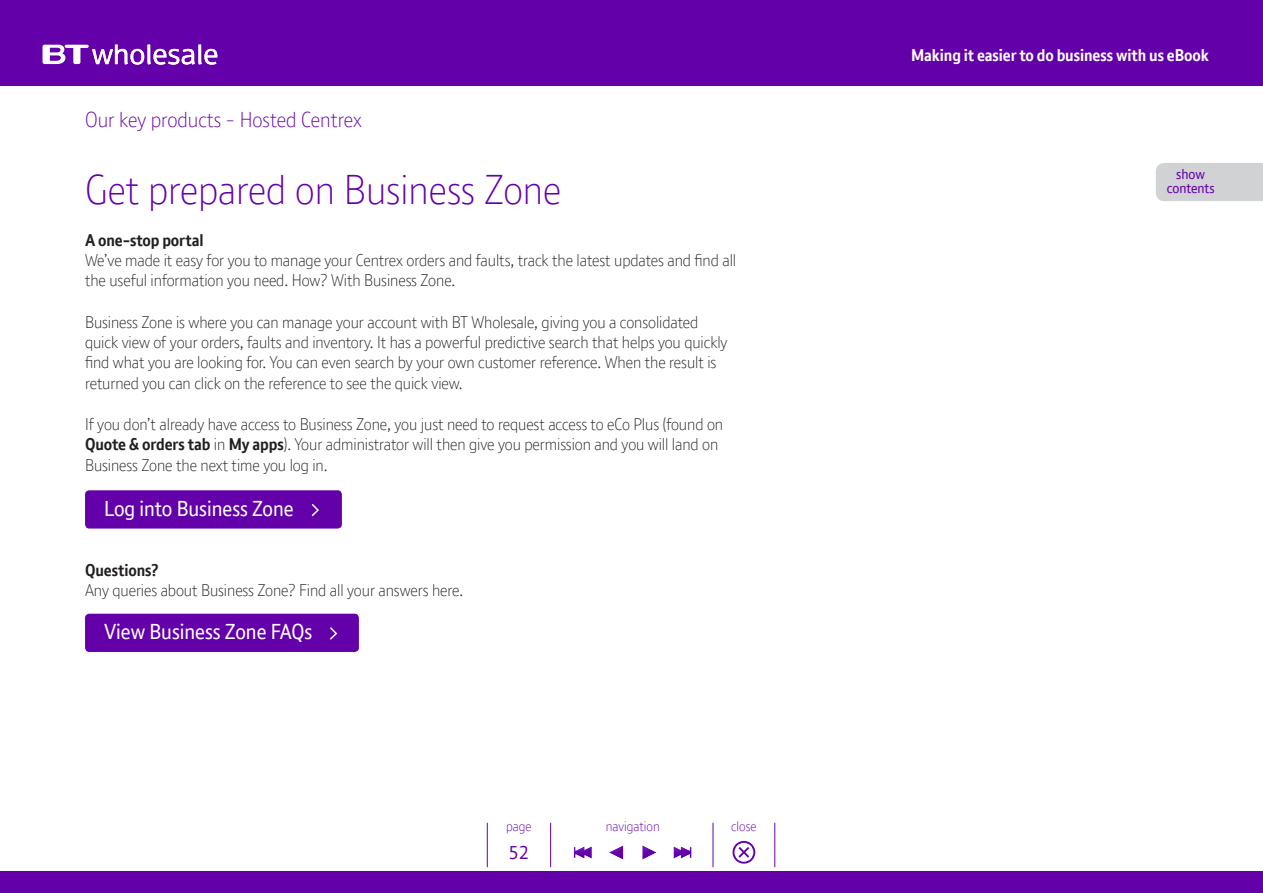
<style>
.page{position:relative;width:1263px;height:893px;background:#fff}
.page>*{position:absolute;margin:0;border:0;box-sizing:border-box;transform-origin:0 0}
.t1{font:300 40.5px "BT Font";color:#6400aa}
.t2{font:21px "BT Font";color:#fff}
.t3{font:300 21px "BT Font";color:#6400aa}
.t4{font:18px "BT Font";color:#6400aa}
.t5{font:300 16.5px/20.2px "BT Font";letter-spacing:-.005em;color:#231f20}
.t6{font:700 16.5px "BT Font";letter-spacing:-.005em;color:#fff}
.t7{font:700 16.5px "BT Font";letter-spacing:-.005em;color:#231f20}
.t8{font:13.8px/13.8px "BT Font";color:#6400aa;text-align:center}
.t9{font:300 13.5px "BT Font";color:#6400aa}
.s1{font-weight:700}
</style>
<div class="page">
<div style="left:85px;top:490px;width:257px;height:39px;background:#6400aa;border-radius:4px"></div>
<svg style="left:311px;top:504px;width:8px;height:13px"></svg>
<div style="left:85px;top:614px;width:274px;height:38px;background:#6400aa;border-radius:4px"></div>
<svg style="left:330px;top:627px;width:8px;height:13px"></svg>
<div style="left:0;top:872px;width:1263px;height:21px;background:#6400aa"></div>
<div style="left:0;top:0;width:1263px;height:85px;background:#6400aa"></div>
<svg style="left:43px;top:45px;width:174px;height:20px"></svg>
<svg style="left:732px;top:841px;width:24px;height:23px"></svg>
<div style="left:668px;top:844px;width:31px;height:22px;background:#103d8c;opacity:.75"></div>
<div style="left:568px;top:844px;width:31px;height:22px;background:#103d8c;opacity:.75"></div>
<div style="left:636px;top:848px;width:27px;height:19px;background:#103d8c;opacity:.75"></div>
<div style="left:605px;top:843px;width:27px;height:24px;background:#103d8c;opacity:.75"></div>
<hr style="left:713px;top:823px;width:1px;height:44px;background:#6400aa">
<hr style="left:487px;top:823px;width:1px;height:44px;background:#6400aa">
<hr style="left:774px;top:823px;width:1px;height:44px;background:#6400aa">
<hr style="left:550px;top:823px;width:1px;height:44px;background:#6400aa">
<div style="left:1156px;top:163px;width:107px;height:38px;background:#d1d2d4"></div>
<p class="t3" style="left:85px;top:106px;width:278px">Our key products - Hosted Centrex</p>
<h1 class="t1" style="left:85px;top:164px;width:478px">Get prepared on Business Zone</h1>
<p class="t7" style="left:85px;top:229px;width:120px">A one-stop portal</p>
<p class="t5" style="left:85px;top:250px;width:653px">We’ve made it easy for you to manage your Centrex orders and faults, track the latest updates and find all the useful information you need. How? With Business Zone.</p>
<p class="t5" style="left:85px;top:312px;width:644px">Business Zone is where you can manage your account with BT Wholesale, giving you a consolidated quick view of your orders, faults and inventory. It has a powerful predictive search that helps you quickly find what you are looking for. You can even search by your own customer reference. When the result is returned you can click on the reference to see the quick view.</p>
<p class="t5" style="left:85px;top:414px;width:639px">If you don’t already have access to Business Zone, you just need to request access to eCo Plus (found on<br><span class="s1">Quote &amp; orders tab</span> in <span class="s1">My apps</span>). Your administrator will then give you permission and you will land on<br>Business Zone the next time you log in.</p>
<p class="t2" style="left:104px;top:494px;width:191px">Log into Business Zone</p>
<p class="t7" style="left:85px;top:559px;width:75px">Questions?</p>
<p class="t5" style="left:85px;top:580px;width:380px">Any queries about Business Zone? Find all your answers here.</p>
<p class="t2" style="left:104px;top:618px;width:210px">View Business Zone FAQs</p>
<p class="t9" style="left:506px;top:818px;width:27px">page</p>
<p class="t9" style="left:606px;top:818px;width:56px">navigation</p>
<p class="t9" style="left:731px;top:818px;width:27px">close</p>
<p class="t4" style="left:508px;top:841px;width:22px">52</p>
<p class="t6" style="left:911px;top:44px;width:299px">Making it easier to do business with us eBook</p>
<p class="t8" style="left:1167px;top:167px;width:49px">show contents</p>
</div>
